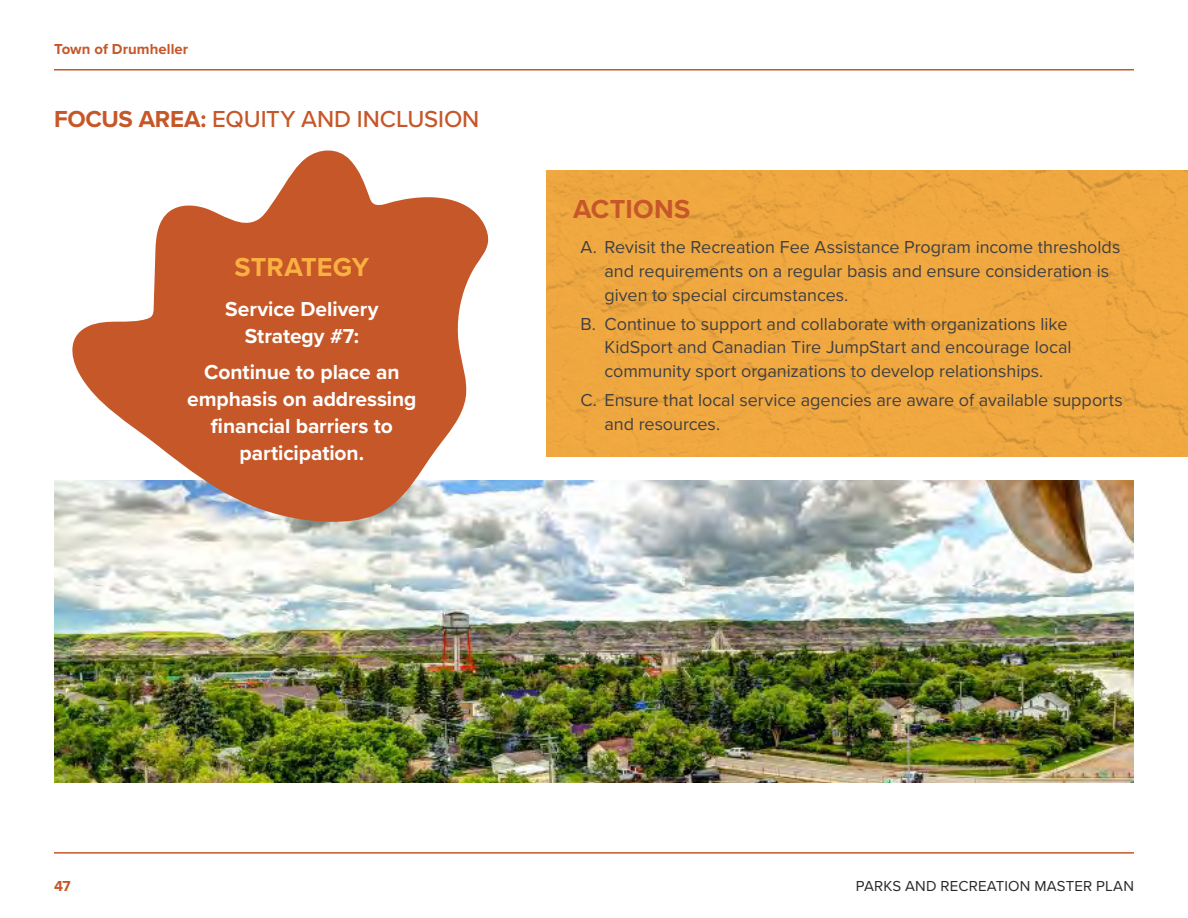
<style>
.page{position:relative;width:1188px;height:918px;background:#fff}
.page>*{position:absolute;margin:0;border:0;box-sizing:border-box;transform-origin:0 0}
.t1{font:700 27px "Proxima Nova";letter-spacing:-.005em;color:#fbb042}
.t2{font:700 27px "Proxima Nova";letter-spacing:.01em;color:#c65728}
.t3{font:500 24px "Proxima Nova";letter-spacing:-.005em;color:#c65728}
.t4{font:700 21px/27px "Proxima Nova";letter-spacing:-.005em;color:#fff;text-align:center}
.t5{font:18px/24px "Proxima Nova";color:#414042}
.t6{font:15px "Proxima Nova";letter-spacing:.01em;color:#292829}
.t7{font:700 15px "Proxima Nova";letter-spacing:.005em;color:#c65728}
.s1{font-weight:700}
</style>
<div class="page">
<hr style="left:54px;top:852px;width:1080px;height:2px;background:#c65728">
<hr style="left:54px;top:69px;width:1080px;height:1px;background:#c65728">
<img style="left:54px;top:481px;width:1080px;height:302px">
<div style="left:546px;top:170px;width:642px;height:287px;background:#f0a840"></div>
<svg style="left:69px;top:150px;width:420px;height:372px;fill:#c65728"></svg>
<p class="t7" style="left:54px;top:38px;width:136px">Town of Drumheller</p>
<h2 class="t3" style="left:54px;top:101px;width:427px"><span class="s1">FOCUS AREA:</span> EQUITY AND INCLUSION</h2>
<h1 class="t1" style="left:235px;top:247px;width:136px">STRATEGY</h1>
<p class="t4" style="left:225px;top:295px;width:155px">Service Delivery<br>Strategy #7:</p>
<p class="t4" style="left:187px;top:358px;width:231px">Continue to place an emphasis on addressing financial barriers to participation.</p>
<h1 class="t2" style="left:573px;top:189px;width:119px">ACTIONS</h1>
<p class="t5" style="left:604px;top:234px;width:517px;text-indent:-24px">A. Revisit the Recreation Fee Assistance Program income thresholds and requirements on a regular basis and ensure consideration is given to special circumstances.</p>
<p class="t5" style="left:604px;top:311px;width:469px;text-indent:-24px">B. Continue to support and collaborate with organizations like<br>KidSport and Canadian Tire JumpStart and encourage local community sport organizations to develop relationships.</p>
<p class="t5" style="left:604px;top:387px;width:520px;text-indent:-24px">C. Ensure that local service agencies are aware of available supports and resources.</p>
<p class="t7" style="left:54px;top:875px;width:18px">47</p>
<p class="t6" style="left:856px;top:875px;width:280px">PARKS AND RECREATION MASTER PLAN</p>
</div>
